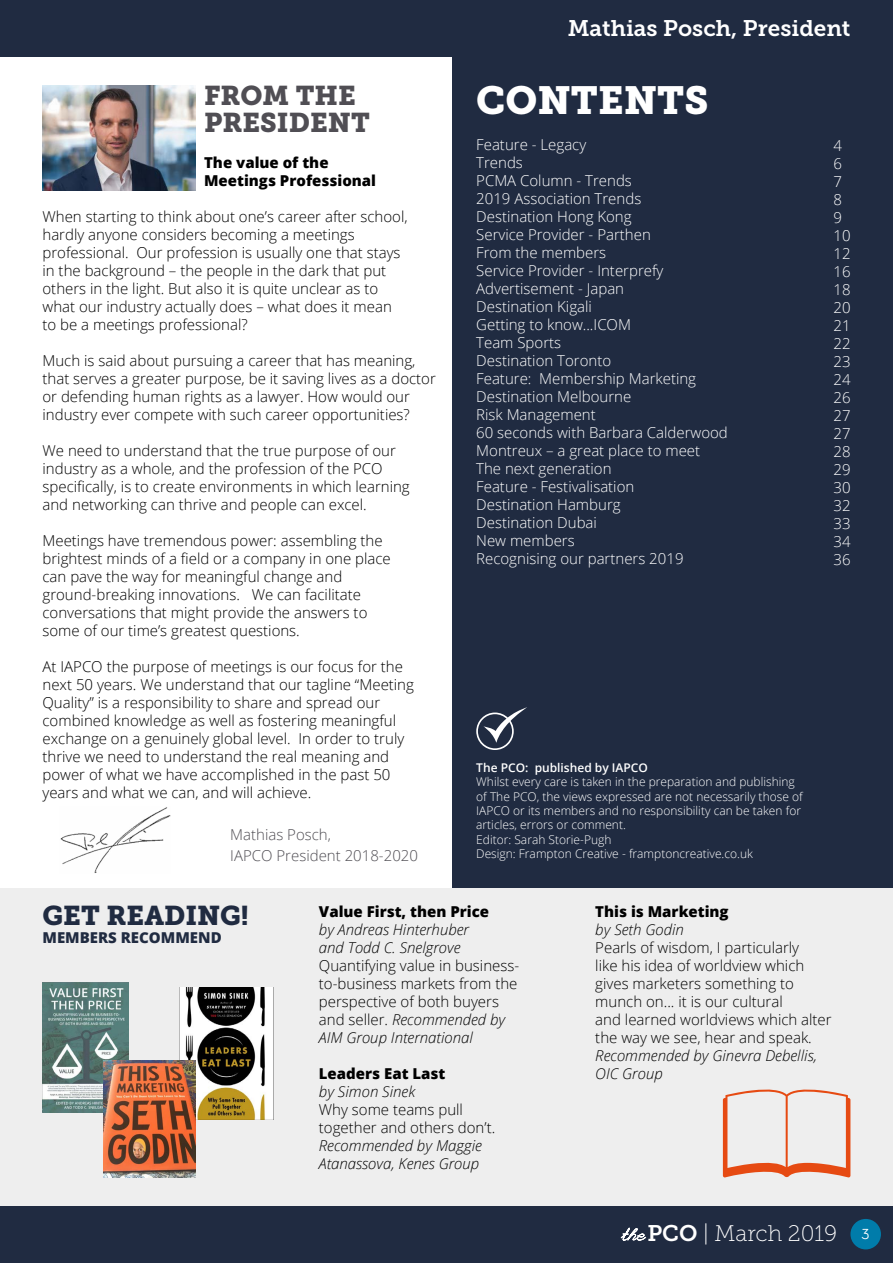
<style>
.page{position:relative;width:893px;height:1263px;background:#fff}
.page>*{position:absolute;margin:0;border:0;box-sizing:border-box;transform-origin:0 0}
.t1{font:39px "Museo Slab 900";color:#fff}
.t2{font:27px/27px "Museo Slab 900";color:#504e54}
.t3{font:27px "Museo Slab 900";color:#202b41}
.t4{font:22.5px "Museo Slab 700";color:#fff}
.t5{font:22.5px "Museo Slab 100";color:#fff}
.t6{font:300 15px/18px "Open Sans";color:#000}
.t7{font:300 15px/18px "Open Sans";color:#fff}
.t8{font:italic 300 15px/18px "Open Sans";color:#000}
.t9{font:800 15px/18px "Open Sans";color:#000}
.t10{font:300 15px/21px "Open Sans";color:#504e54}
.t11{font:800 15px "Open Sans";color:#202b41}
.t12{font:300 12px/14.4px "Open Sans";color:#fff}
.t13{font:600 12px "Open Sans";color:#fff}
.s1{font-style:italic}
.s2{font-family:"Museo Slab 700"}
.s3{font-family:"Bariol";font-size:15px}
</style>
<div class="page">
<div style="left:0;top:0;width:893px;height:57px;background:#202b41"></div>
<div style="left:0;top:1205px;width:893px;height:58px;background:#202b41"></div>
<div style="left:850px;top:1219px;width:31px;height:30px;background:#007caa;border-radius:50%"></div>
<svg style="left:621px;top:1227px;width:25px;height:14px"></svg>
<img style="left:43px;top:85px;width:153px;height:105px">
<div style="left:453px;top:51px;width:440px;height:842px;background:#202b41"></div>
<div style="left:0;top:888px;width:893px;height:317px;background:#eee"></div>
<svg style="left:476px;top:707px;width:51px;height:43px"></svg>
<img style="left:60px;top:807px;width:110px;height:66px">
<img style="left:179px;top:988px;width:94px;height:131px">
<img style="left:43px;top:982px;width:85px;height:131px">
<img style="left:104px;top:1061px;width:91px;height:117px">
<svg style="left:723px;top:1089px;width:127px;height:88px"></svg>
<h2 class="t2" style="left:204px;top:83px;width:167px">FROM THE<br>PRESIDENT</h2>
<p class="t9" style="left:204px;top:153px;width:174px">The value of the<br>Meetings Professional</p>
<p class="t6" style="left:43px;top:207px;width:367px">When starting to think about one’s career after school, hardly anyone considers becoming a meetings professional. Our profession is usually one that stays in the background – the people in the dark that put others in the light. But also it is quite unclear as to what our industry actually does – what does it mean to be a meetings professional?</p>
<p class="t6" style="left:43px;top:351px;width:395px">Much is said about pursuing a career that has meaning, that serves a greater purpose, be it saving lives as a doctor or defending human rights as a lawyer. How would our industry ever compete with such career opportunities?</p>
<p class="t6" style="left:43px;top:441px;width:369px">We need to understand that the true purpose of our industry as a whole, and the profession of the PCO specifically, is to create environments in which learning and networking can thrive and people can excel.</p>
<p class="t6" style="left:43px;top:531px;width:350px">Meetings have tremendous power: assembling the brightest minds of a field or a company in one place can pave the way for meaningful change and ground-breaking innovations. We can facilitate conversations that might provide the answers to some of our time’s greatest questions.</p>
<p class="t6" style="left:43px;top:657px;width:373px">At IAPCO the purpose of meetings is our focus for the next 50 years. We understand that our tagline “Meeting Quality” is a responsibility to share and spread our combined knowledge as well as fostering meaningful exchange on a genuinely global level. In order to truly thrive we need to understand the real meaning and power of what we have accomplished in the past 50 years and what we can, and will achieve.</p>
<p class="t10" style="left:230px;top:823px;width:189px">Mathias Posch,<br>IAPCO President 2018-2020</p>
<h3 class="t4" style="left:568px;top:15px;width:284px">Mathias Posch, President</h3>
<h1 class="t1" style="left:476px;top:78px;width:234px">CONTENTS</h1>
<p class="t7" style="left:476px;top:135px;width:253px">Feature - Legacy<br>Trends<br>PCMA Column - Trends<br>2019 Association Trends<br>Destination Hong Kong<br>Service Provider - Parthen<br>From the members<br>Service Provider - Interprefy<br>Advertisement - Japan<br>Destination Kigali<br>Getting to know...ICOM<br>Team Sports<br>Destination Toronto<br>Feature: Membership Marketing<br>Destination Melbourne<br>Risk Management<br>60 seconds with Barbara Calderwood<br>Montreux – a great place to meet<br>The next generation<br>Feature - Festivalisation<br>Destination Hamburg<br>Destination Dubai<br>New members<br>Recognising our partners 2019</p>
<p class="t7" style="left:833px;top:136px;width:19px">4<br>6<br>7<br>8<br>9<br>10<br>12<br>16<br>18<br>20<br>21<br>22<br>23<br>24<br>26<br>27<br>27<br>28<br>29<br>30<br>32<br>33<br>34<br>36</p>
<p class="t13" style="left:476px;top:759px;width:173px">The PCO: published by IAPCO</p>
<p class="t12" style="left:476px;top:774px;width:328px">Whilst every care is taken in the preparation and publishing of The PCO, the views expressed are not necessarily those of IAPCO or its members and no responsibility can be taken for articles, errors or comment.<br>Editor: Sarah Storie-Pugh<br>Design: Frampton Creative - framptoncreative.co.uk</p>
<h2 class="t3" style="left:43px;top:900px;width:208px">GET READING!</h2>
<p class="t11" style="left:43px;top:926px;width:181px">MEMBERS RECOMMEND</p>
<p class="t9" style="left:319px;top:901px;width:172px">Value First, then Price</p>
<p class="t8" style="left:319px;top:920px;width:152px">by Andreas Hinterhuber and Todd C. Snelgrove</p>
<p class="t6" style="left:319px;top:956px;width:202px">Quantifying value in business&shy;to-business markets from the perspective of both buyers and seller. <span class="s1">Recommended by<br>AIM Group International</span></p>
<p class="t9" style="left:319px;top:1063px;width:128px">Leaders Eat Last</p>
<p class="t8" style="left:319px;top:1082px;width:98px">by Simon Sinek</p>
<p class="t6" style="left:319px;top:1100px;width:178px">Why some teams pull together and others don’t.</p>
<p class="t8" style="left:319px;top:1136px;width:165px">Recommended by Maggie<br>Atanassova, Kenes Group</p>
<p class="t9" style="left:595px;top:901px;width:135px">This is Marketing</p>
<p class="t8" style="left:595px;top:920px;width:90px">by Seth Godin</p>
<p class="t6" style="left:595px;top:938px;width:238px">Pearls of wisdom, I particularly<br>like his idea of worldview which gives marketers something to munch on... it is our cultural<br>and learned worldviews which alter the way we see, hear and speak.</p>
<p class="t8" style="left:595px;top:1046px;width:223px">Recommended by Ginevra Debellis,<br>OIC Group</p>
<h3 class="t5" style="left:647px;top:1221px;width:224px"><span class="s2">PCO</span> | March 2019 <span class="s3">3</span></h3>
</div>
